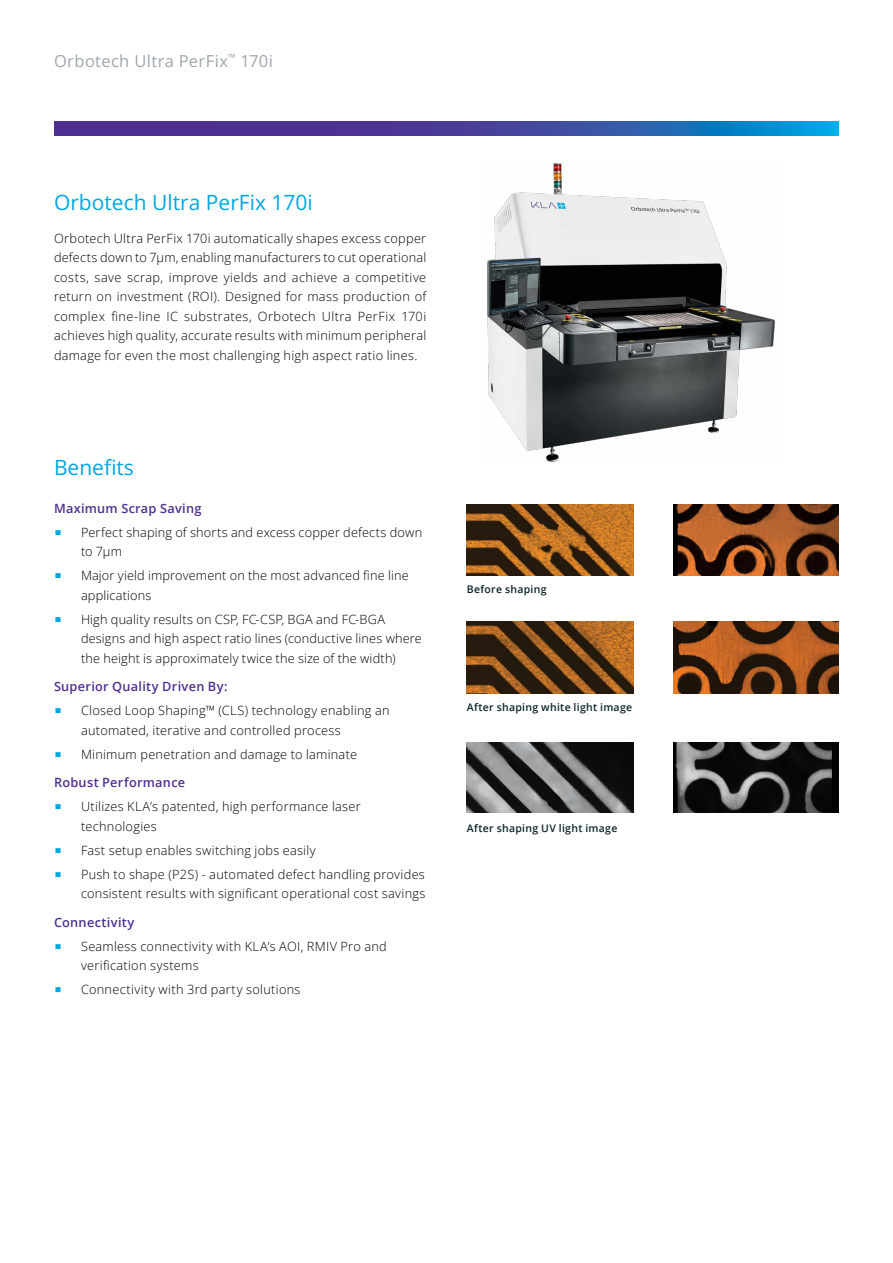
<style>
.page{position:relative;width:893px;height:1263px;background:#fff}
.page>*{position:absolute;margin:0;border:0;box-sizing:border-box;transform-origin:0 0}
.t1{font:21px "Open Sans";color:#00a7e1}
.t2{font:16.5px "Open Sans";letter-spacing:.025em;color:#9fa7ab}
.t3{font:300 12.75px/19.5px "Open Sans";letter-spacing:.02em;color:#000}
.t4{font:600 12.75px "Open Sans";letter-spacing:.02em;color:#4e2f91}
.t5{font:600 10.5px "Open Sans";letter-spacing:.03em;color:#0b242c}
.s1{font-family:"Calibri";font-weight:700;font-size:22.5px;color:#00a7e1}
</style>
<div class="page">
<svg style="left:54px;top:122px;width:785px;height:13px;background:#394ca3"></svg>
<img style="left:467px;top:742px;width:166px;height:71px">
<img style="left:467px;top:621px;width:166px;height:72px">
<img style="left:467px;top:504px;width:166px;height:72px">
<img style="left:673px;top:742px;width:166px;height:71px">
<img style="left:673px;top:621px;width:166px;height:72px">
<img style="left:673px;top:504px;width:166px;height:72px">
<img style="left:487px;top:163px;width:288px;height:299px">
<p class="t2" style="left:54px;top:49px;width:220px">Orbotech Ultra PerFix<sup>™</sup> 170i</p>
<h1 class="t1" style="left:54px;top:188px;width:260px">Orbotech Ultra PerFix 170i</h1>
<p class="t3" style="left:54px;top:228px;width:374px;text-align:justify">Orbotech Ultra PerFix 170i automatically shapes excess copper defects down to 7µm, enabling manufacturers to cut operational costs, save scrap, improve yields and achieve a competitive return on investment (ROI). Designed for mass production of complex fine-line IC substrates, Orbotech Ultra PerFix 170i achieves high quality, accurate results with minimum peripheral damage for even the most challenging high aspect ratio lines.</p>
<h1 class="t1" style="left:54px;top:453px;width:81px">Benefits</h1>
<p class="t4" style="left:54px;top:499px;width:149px">Maximum Scrap Saving</p>
<p class="t3" style="left:81px;top:522px;width:343px;text-indent:-27px"><span class="s1">▪</span> Perfect shaping of shorts and excess copper defects down to 7µm</p>
<p class="t3" style="left:81px;top:565px;width:329px;text-indent:-27px"><span class="s1">▪</span> Major yield improvement on the most advanced fine line applications</p>
<p class="t3" style="left:81px;top:609px;width:342px;text-indent:-27px"><span class="s1">▪</span> High quality results on CSP, FC-CSP, BGA and FC-BGA designs and high aspect ratio lines (conductive lines where the height is approximately twice the size of the width)</p>
<p class="t4" style="left:54px;top:678px;width:175px">Superior Quality Driven By:</p>
<p class="t3" style="left:81px;top:700px;width:310px;text-indent:-27px"><span class="s1">▪</span> Closed Loop Shaping™ (CLS) technology enabling an automated, iterative and controlled process</p>
<p class="t3" style="left:54px;top:744px;width:305px"><span class="s1">▪</span> Minimum penetration and damage to laminate</p>
<p class="t4" style="left:54px;top:774px;width:133px">Robust Performance</p>
<p class="t3" style="left:81px;top:796px;width:281px;text-indent:-27px"><span class="s1">▪</span> Utilizes KLA’s patented, high performance laser technologies</p>
<p class="t3" style="left:54px;top:840px;width:263px"><span class="s1">▪</span> Fast setup enables switching jobs easily</p>
<p class="t3" style="left:54px;top:864px;width:373px;text-align:right"><span class="s1">▪</span> Push to shape (P2S) - automated defect handling provides consistent results with significant operational cost savings</p>
<p class="t4" style="left:54px;top:913px;width:82px">Connectivity</p>
<p class="t3" style="left:81px;top:936px;width:307px;text-indent:-27px"><span class="s1">▪</span> Seamless connectivity with KLA’s AOI, RMIV Pro and verification systems</p>
<p class="t3" style="left:54px;top:979px;width:248px"><span class="s1">▪</span> Connectivity with 3rd party solutions</p>
<p class="t5" style="left:467px;top:582px;width:81px">Before shaping</p>
<p class="t5" style="left:467px;top:699px;width:167px">After shaping white light image</p>
<p class="t5" style="left:467px;top:821px;width:152px">After shaping UV light image</p>
</div>
